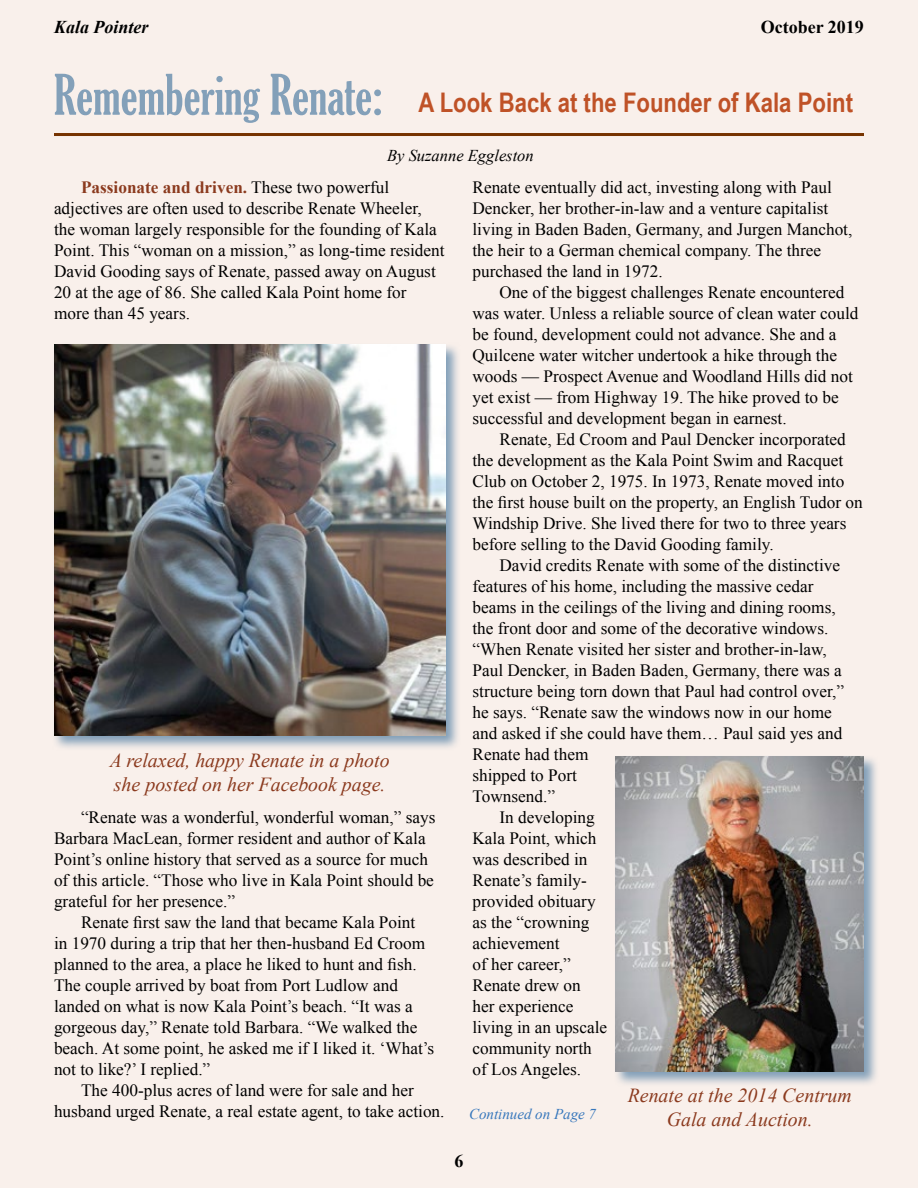
<style>
.page{position:relative;width:918px;height:1188px;background:#f9f0eb}
.page>*{position:absolute;margin:0;border:0;box-sizing:border-box;transform-origin:0 0}
.t1{font:700 27px "Arial Narrow";color:#bf5227}
.t2{font:italic 19.95px/23.9px "Times New Roman";color:#8b3a1e;text-align:center}
.t3{font:700 18px "Times New Roman";color:#000}
.t4{font:italic 700 18px "Times New Roman";color:#000}
.t5{font:17.25px/21px "Times New Roman";color:#000}
.t6{font:italic 16.5px "Times New Roman";color:#000}
.t7{font:italic 15px "Times New Roman";color:#3777bc}
.s1{font-family:"Gloucester";font-weight:400;font-stretch:extra-condensed;font-size:54px;color:#83a0b9}
.s2{font-weight:700;color:#8b3a1e}
</style>
<div class="page">
<svg style="left:615px;top:756px;width:262px;height:328px;background:#b6c1cc"></svg>
<img style="left:616px;top:757px;width:248px;height:315px">
<svg style="left:54px;top:344px;width:404px;height:404px;background:#b4c0cb"></svg>
<img style="left:54px;top:345px;width:392px;height:391px">
<hr style="left:54px;top:133px;width:810px;height:3px;background:#763300">
<p class="t4" style="left:54px;top:15px;width:96px">Kala Pointer</p>
<p class="t3" style="left:761px;top:15px;width:105px">October 2019</p>
<h1 class="t1" style="left:54px;top:86px;width:801px"><span class="s1">Remembering Renate:</span> A Look Back at the Founder of Kala Point</h1>
<p class="t6" style="left:387px;top:144px;width:148px">By Suzanne Eggleston</p>
<p class="t5" style="left:54px;top:177px;width:392px;text-indent:27px"><span class="s2">Passionate and driven.</span> These two powerful adjectives are often used to describe Renate Wheeler, the woman largely responsible for the founding of Kala Point. This “woman on a mission,” as long-time resident David Gooding says of Renate, passed away on August 20 at the age of 86. She called Kala Point home for more than 45 years.</p>
<p class="t2" style="left:110px;top:748px;width:281px;text-align:left">A relaxed, happy Renate in a photo she posted on her Facebook page.</p>
<p class="t5" style="left:54px;top:807px;width:383px;text-indent:27px">“Renate was a wonderful, wonderful woman,” says Barbara MacLean, former resident and author of Kala Point’s online history that served as a source for much of this article. “Those who live in Kala Point should be grateful for her presence.”</p>
<p class="t5" style="left:54px;top:912px;width:382px;text-indent:27px">Renate first saw the land that became Kala Point<br>in 1970 during a trip that her then-husband Ed Croom planned to the area, a place he liked to hunt and fish.<br>The couple arrived by boat from Port Ludlow and landed on what is now Kala Point’s beach. “It was a gorgeous day,” Renate told Barbara. “We walked the beach. At some point, he asked me if I liked it. ‘What’s not to like?’ I replied.”</p>
<p class="t5" style="left:54px;top:1080px;width:392px;text-align:center">The 400-plus acres of land were for sale and her husband urged Renate, a real estate agent, to take action.</p>
<p class="t5" style="left:473px;top:177px;width:381px">Renate eventually did act, investing along with Paul Dencker, her brother-in-law and a venture capitalist living in Baden Baden, Germany, and Jurgen Manchot, the heir to a German chemical company. The three purchased the land in 1972.</p>
<p class="t5" style="left:473px;top:282px;width:388px;text-indent:27px">One of the biggest challenges Renate encountered was water. Unless a reliable source of clean water could be found, development could not advance. She and a Quilcene water witcher undertook a hike through the woods — Prospect Avenue and Woodland Hills did not yet exist — from Highway 19. The hike proved to be successful and development began in earnest.</p>
<p class="t5" style="left:473px;top:429px;width:392px;text-indent:27px">Renate, Ed Croom and Paul Dencker incorporated the development as the Kala Point Swim and Racquet Club on October 2, 1975. In 1973, Renate moved into the first house built on the property, an English Tudor on Windship Drive. She lived there for two to three years before selling to the David Gooding family.</p>
<p class="t5" style="left:500px;top:555px;width:342px">David credits Renate with some of the distinctive</p>
<p class="t5" style="left:473px;top:576px;width:343px">features of his home, including the massive cedar</p>
<p class="t5" style="left:473px;top:597px;width:365px">beams in the ceilings of the living and dining rooms,</p>
<p class="t5" style="left:473px;top:618px;width:357px">the front door and some of the decorative windows.</p>
<p class="t5" style="left:473px;top:639px;width:356px">“When Renate visited her sister and brother-in-law,</p>
<p class="t5" style="left:473px;top:660px;width:371px">Paul Dencker, in Baden Baden, Germany, there was a</p>
<p class="t5" style="left:473px;top:681px;width:373px">structure being torn down that Paul had control over,”</p>
<p class="t5" style="left:473px;top:702px;width:361px">he says. “Renate saw the windows now in our home</p>
<p class="t5" style="left:473px;top:723px;width:371px">and asked if she could have them… Paul said yes and</p>
<p class="t5" style="left:473px;top:744px;width:117px">Renate had them</p>
<p class="t5" style="left:473px;top:765px;width:106px">shipped to Port</p>
<p class="t5" style="left:473px;top:786px;width:84px">Townsend.”</p>
<p class="t5" style="left:500px;top:807px;width:97px">In developing</p>
<p class="t5" style="left:473px;top:828px;width:126px">Kala Point, which</p>
<p class="t5" style="left:473px;top:849px;width:116px">was described in</p>
<p class="t5" style="left:473px;top:870px;width:116px">Renate’s family-</p>
<p class="t5" style="left:473px;top:890px;width:125px">provided obituary</p>
<p class="t5" style="left:473px;top:911px;width:118px">as the “crowning</p>
<p class="t5" style="left:473px;top:932px;width:89px">achievement</p>
<p class="t5" style="left:473px;top:953px;width:100px">of her career,”</p>
<p class="t5" style="left:473px;top:974px;width:110px">Renate drew on</p>
<p class="t5" style="left:473px;top:995px;width:103px">her experience</p>
<p class="t5" style="left:473px;top:1016px;width:136px">living in an upscale</p>
<p class="t5" style="left:473px;top:1037px;width:121px">community north</p>
<p class="t5" style="left:473px;top:1058px;width:110px">of Los Angeles.</p>
<p class="t2" style="left:628px;top:1083px;width:226px">Renate at the 2014 Centrum<br>Gala and Auction.</p>
<p class="t7" style="left:469px;top:1103px;width:129px">Continued on Page 7</p>
<p class="t3" style="left:454px;top:1149px;width:10px">6</p>
</div>
